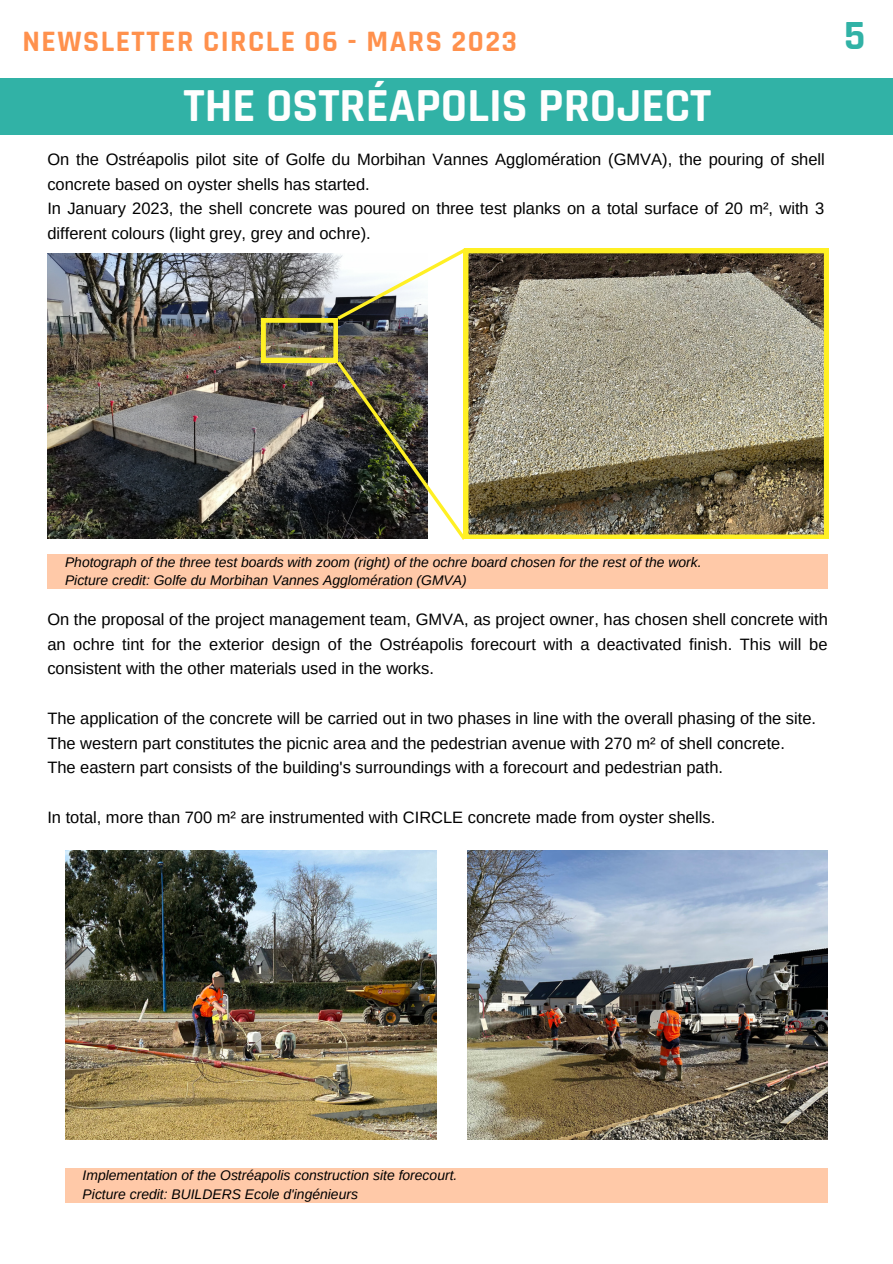
<style>
.page{position:relative;width:893px;height:1264px;background:#fff}
.page>*{position:absolute;margin:0;border:0;box-sizing:border-box;transform-origin:0 0}
.t1{font:700 48px "Rajdhani";color:#fefefe}
.t2{font:700 42px "Rajdhani";color:#31b2a6}
.t3{font:700 30px "Rajdhani";letter-spacing:.05em;color:#ff914d}
.t4{font:16.5px/24.8px "Arimo";color:#000}
.t5{font:italic 13.95px/18.6px "Arimo";color:#000}
</style>
<div class="page">
<div style="left:0;top:78px;width:892px;height:56px;background:#31b2a6"></div>
<img style="left:47px;top:254px;width:214px;height:284px">
<div style="left:47px;top:554px;width:780px;height:35px;background:#ffc9a8"></div>
<img style="left:65px;top:850px;width:371px;height:289px">
<img style="left:467px;top:850px;width:360px;height:289px">
<div style="left:65px;top:1167px;width:762px;height:35px;background:#ffc9a8"></div>
<svg style="left:469px;top:249px;width:359px;height:290px;background:#90886c"></svg>
<img style="left:261px;top:248px;width:208px;height:292px">
<h3 class="t3" style="left:23px;top:23px;width:496px">NEWSLETTER CIRCLE 06 - MARS 2023</h3>
<h2 class="t2" style="left:844px;top:10px;width:23px">5</h2>
<h1 class="t1" style="left:183px;top:76px;width:529px">THE OSTRÉAPOLIS PROJECT</h1>
<p class="t4" style="left:47px;top:147px;width:779px">On the Ostréapolis pilot site of Golfe du Morbihan Vannes Agglomération (GMVA), the pouring of shell concrete based on oyster shells has started.<br>In January 2023, the shell concrete was poured on three test planks on a total surface of 20 m², with 3 different colours (light grey, grey and ochre).</p>
<p class="t5" style="left:65px;top:552px;width:638px">Photograph of the three test boards with zoom (right) of the ochre board chosen for the rest of the work.<br>Picture credit: Golfe du Morbihan Vannes Agglomération (GMVA)</p>
<p class="t4" style="left:47px;top:607px;width:782px;text-align:justify">On the proposal of the project management team, GMVA, as project owner, has chosen shell concrete with an ochre tint for the exterior design of the Ostréapolis forecourt with a deactivated finish. This will be consistent with the other materials used in the works.</p>
<p class="t4" style="left:47px;top:705px;width:770px">The application of the concrete will be carried out in two phases in line with the overall phasing of the site.<br>The western part constitutes the picnic area and the pedestrian avenue with 270 m² of shell concrete.<br>The eastern part consists of the building's surroundings with a forecourt and pedestrian path.</p>
<p class="t4" style="left:47px;top:804px;width:669px">In total, more than 700 m² are instrumented with CIRCLE concrete made from oyster shells.</p>
<p class="t5" style="left:83px;top:1165px;width:376px">Implementation of the Ostréapolis construction site forecourt.<br>Picture credit: BUILDERS Ecole d'ingénieurs</p>
</div>
